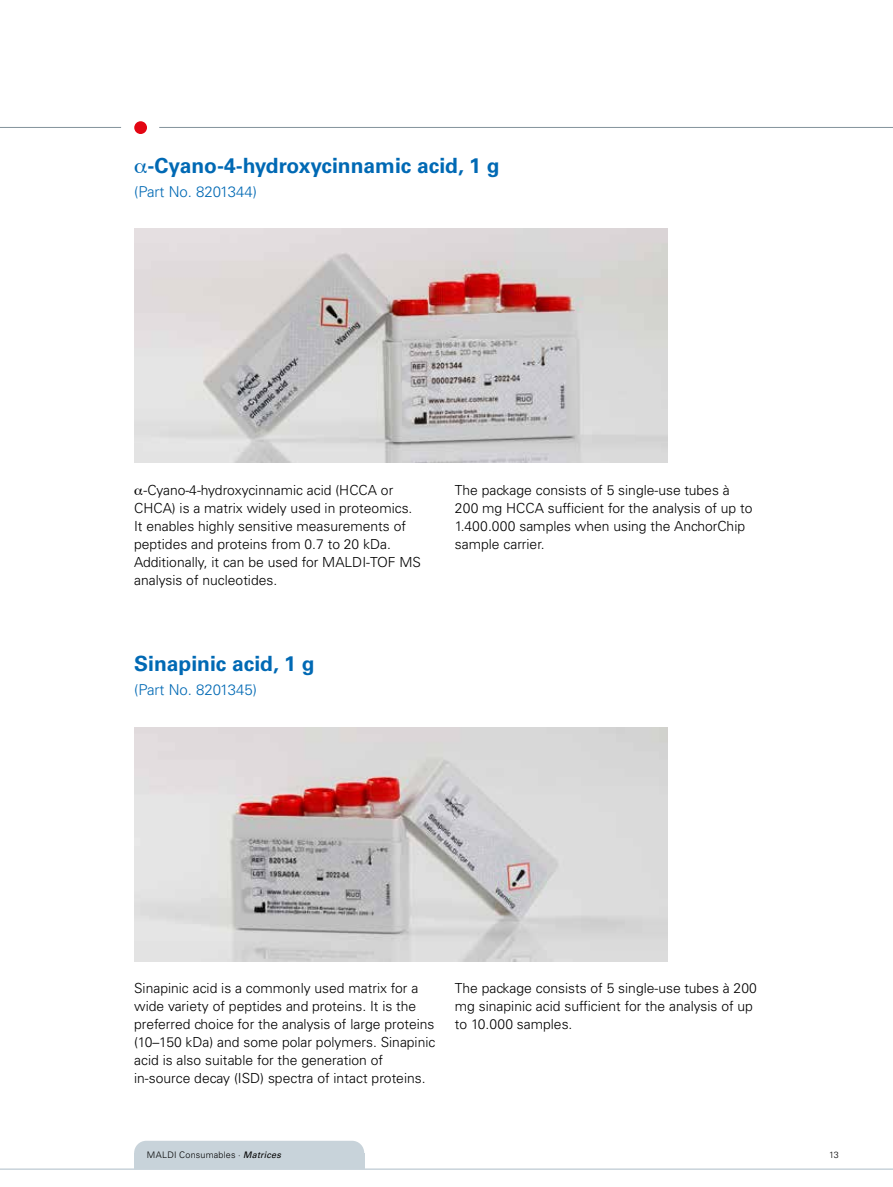
<style>
.page{position:relative;width:893px;height:1187px;background:#fff}
.page>*{position:absolute;margin:0;border:0;box-sizing:border-box;transform-origin:0 0}
.t1{font:700 21px "Univers LT Std";color:#0069b4}
.t2{font:300 15px "Univers LT Std";color:#0069b4}
.t3{font:300 13.8px/18px "Univers LT Std";color:#000}
.t4{font:300 9px "Univers LT Std";letter-spacing:.02em;color:#000}
.s1{font-weight:400;font-style:italic}
</style>
<div class="page">
<hr style="left:0;top:1168px;width:893px;height:1px;background:#c8d3da">
<div style="left:134px;top:1153px;width:230px;height:15px;background:#c8d3da"></div>
<div style="left:134px;top:1140px;width:230px;height:24px;background:#c8d3da;border-radius:12px"></div>
<hr style="left:0;top:127px;width:121px;height:1px;background:#83929b">
<div style="left:134px;top:121px;width:13px;height:13px;background:#e30613;border-radius:50%"></div>
<hr style="left:159px;top:127px;width:734px;height:1px;background:#83929b">
<img style="left:134px;top:228px;width:533px;height:234px">
<img style="left:134px;top:727px;width:533px;height:234px">
<h1 class="t1" style="left:147px;top:153px;width:354px">-Cyano-4-hydroxycinnamic acid, 1 g</h1>
<p class="t2" style="left:134px;top:182px;width:124px">(Part No. 8201344)</p>
<p class="t3" style="left:134px;top:481px;width:288px;text-indent:10px">-Cyano-4-hydroxycinnamic acid (HCCA or CHCA) is a matrix widely used in proteomics.<br>It enables highly sensitive measurements of peptides and proteins from 0.7 to 20 kDa.<br>Additionally, it can be used for MALDI-TOF MS analysis of nucleotides.</p>
<p class="t3" style="left:455px;top:481px;width:299px">The package consists of 5 single-use tubes à 200 mg HCCA sufficient for the analysis of up to 1.400.000 samples when using the AnchorChip sample carrier.</p>
<h1 class="t1" style="left:134px;top:651px;width:182px">Sinapinic acid, 1 g</h1>
<p class="t2" style="left:134px;top:681px;width:124px">(Part No. 8201345)</p>
<p class="t3" style="left:134px;top:979px;width:303px">Sinapinic acid is a commonly used matrix for a wide variety of peptides and proteins. It is the preferred choice for the analysis of large proteins (10–150 kDa) and some polar polymers. Sinapinic acid is also suitable for the generation of in-source decay (ISD) spectra of intact proteins.</p>
<p class="t3" style="left:455px;top:979px;width:304px">The package consists of 5 single-use tubes à 200 mg sinapinic acid sufficient for the analysis of up to 10.000 samples.</p>
<p class="t4" style="left:147px;top:1149px;width:136px">MALDI Consumables · <span class="s1">Matrices</span></p>
<p class="t4" style="left:829px;top:1149px;width:11px">13</p>
</div>
